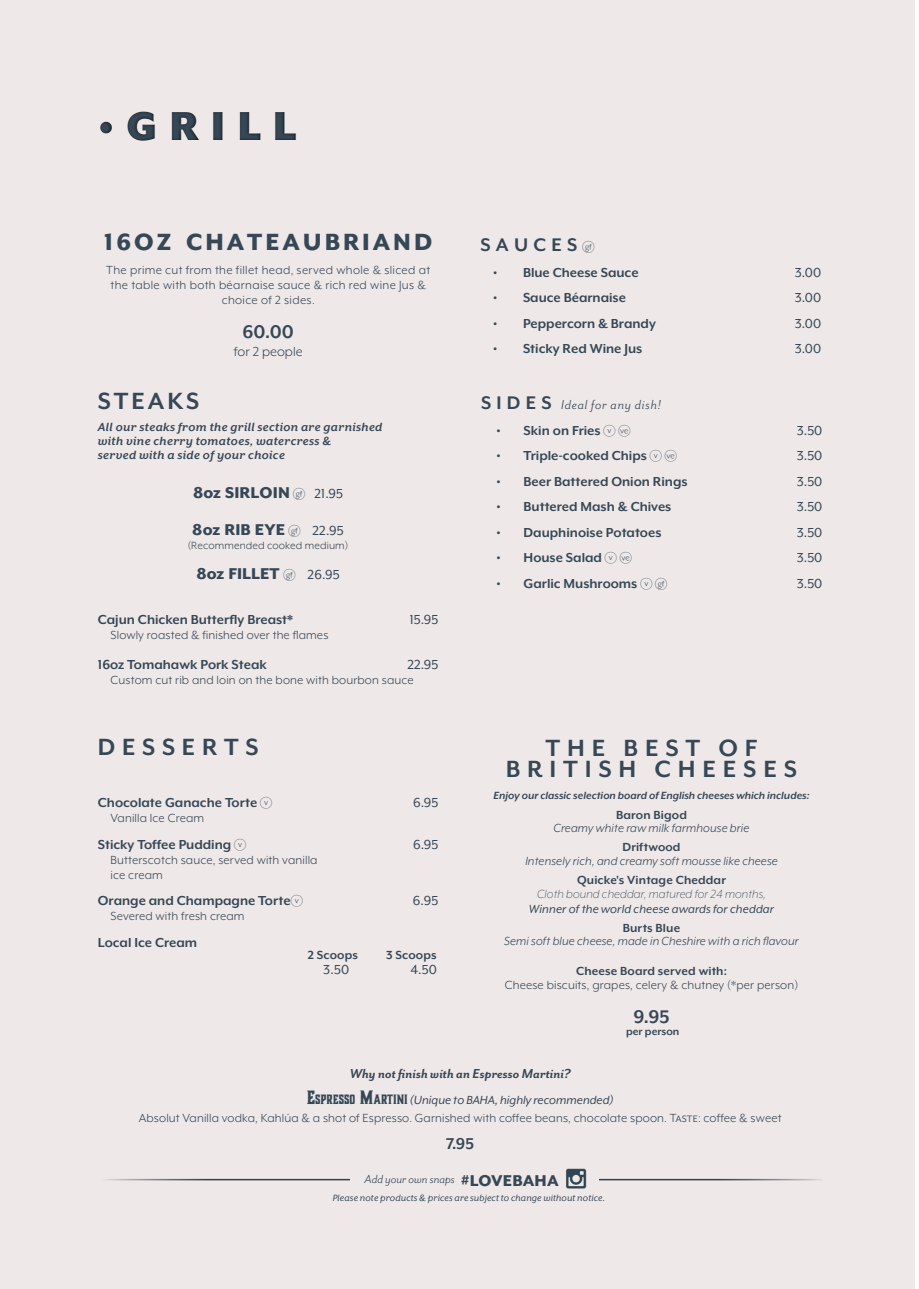
<style>
.page{position:relative;width:919px;height:1289px;background:#fff}
.page>*{position:absolute;margin:0;border:0;box-sizing:border-box;transform-origin:0 0}
.t1{font:900 46.5px "Mr Eaves XL Mod OT";letter-spacing:.25em;color:#364755}
.Menu_-_Section_Title{font:700 27px/21px "Mr Eaves San OT";letter-spacing:.25em;color:#364755;text-align:center}
.Menu_-_Section_Title-2{font:800 27px "Mr Eaves XL Mod OT";letter-spacing:.11em;color:#364755}
.Menu_-_Section_Title-3{font:700 27px "Mr Eaves XL Mod OT";letter-spacing:.25em;color:#364755}
.Menu_-_Dish_Name{font:700 21px "Mr Eaves XL Mod OT";color:#364755}
.Menu_-_Section_Title-4{font:700 21px "Mr Eaves XL Mod OT";letter-spacing:.25em;color:#364755}
.Menu_-_Description{font:800 18px "Mr Eaves XL Mod OT";letter-spacing:.01em;color:#364755}
.Menu_-_Section_Title-5{font:800 18px "Mr Eaves XL Mod OT";letter-spacing:.01em;color:#364755}
.Menu_-_Dish_Name-2{font:700 18px "Mr Eaves XL Mod OT";color:#364755}
.Menu_-_Dish_Name-3{font:700 15px "Mr Eaves XL Mod OT";color:#364755}
.Menu_-_Description-2{font:15px "Mr Eaves XL Mod OT";color:#364755}
.Menu_-_Dish_Name-4{font:italic 700 15px "Mr Eaves San OT";color:#364755}
.Menu_-_Dish_Name-5{font:15px "Mr Eaves XL Mod OT";color:#364755}
.Menu_-_Description-3{font:700 15px "Mr Eaves XL Mod OT";color:#364755}
.Menu_-_Dish_Name-6{font:italic 15px "Mr Eaves San OT";letter-spacing:.05em;color:#364755}
.Menu_-_Dish_Name-7{font:15px "Mr Eaves XL Mod OT";color:#364755}
.Menu_-_Section_Title-6{font:15px "Mr Eaves XL Mod OT";color:#364755}
.Menu_-_Description-4{font:13.5px/15px "Mr Eaves XL Mod OT";letter-spacing:.01em;color:#364755}
.Menu_-_Dish_Name-8{font:13.5px/15px "Mr Eaves XL Mod OT";letter-spacing:.025em;color:#364755;text-align:center}
.Menu_-_Dish_Name-9{font:italic 13.5px "Mr Eaves XL Mod OT";letter-spacing:.01em;color:#364755}
.Menu_-_Section_Title-7{font:italic 700 13.5px/13.5px "Mr Eaves XL San OT";letter-spacing:.025em;color:#364755}
.DrinkMenu_-_Drink_Na{font:13.5px "Mr Eaves XL Mod OT";letter-spacing:.01em;color:#364755}
.Menu_-_Dish_Name-10{font:700 13.5px "Mr Eaves XL Mod OT";letter-spacing:.01em;color:#364755}
.Menu_-_Dish_Name-11{font:italic 13.5px "Mr Eaves XL Mod OT";letter-spacing:.01em;color:#364755}
.Menu_-_Dish_Name-12{font:italic 300 13.5px "Mr Eaves XL Mod OT";letter-spacing:.01em;color:#364755}
.t2{font:italic 13.5px "Mr Eaves San OT";color:#364755}
.Menu_-_Dish_Name-13{font:italic 700 12px "Mr Eaves XL Mod OT";color:#364755}
.Menu_-_Description-5{font:12px "Mr Eaves XL Mod OT";letter-spacing:.01em;color:#364755}
.Menu_-_Dish_Name-14{font:700 12px "Mr Eaves XL Mod OT";color:#364755}
.Drink_Menu_-_Sizes{font:italic 10.5px "Mr Eaves XL San OT";letter-spacing:.01em;color:#364755}
.s1{font-family:"Mr Eaves XL Mod OT";font-weight:700;font-style:normal;font-size:21px}
.s2{font-family:"Charcuterie Block";font-weight:700;font-style:normal;font-size:18px}
.s3{font-family:"Charcuterie Block";font-weight:700;font-style:normal;font-size:12.6px}
.s4{font-family:"Mr Eaves XL Mod OT";font-weight:800;font-style:normal;font-size:18px}
</style>
<div class="page">
<div style="left:0;top:0;width:914px;height:1288px;background:#eee8e8"></div>
<hr style="left:97px;top:1178px;width:725px;height:2px;background:#fff">
<div style="left:351px;top:1159px;width:248px;height:40px;background:#eee8e8"></div>
<img style="left:566px;top:1168px;width:21px;height:20px">
<h1 class="t1" style="left:98px;top:103px;width:199px">•GRILL</h1>
<p class="Menu_-_Section_Title-2" style="left:104px;top:229px;width:329px">16OZ CHATEAUBRIAND</p>
<p class="Menu_-_Dish_Name-8" style="left:106px;top:262px;width:325px">The prime cut from the fillet head, served whole &amp; sliced at the table with both béarnaise sauce &amp; rich red wine Jus &amp; choice of 2 sides.</p>
<p class="Menu_-_Dish_Name" style="left:242px;top:321px;width:53px">60.00</p>
<p class="Menu_-_Dish_Name-7" style="left:234px;top:344px;width:70px">for 2 people</p>
<p class="Menu_-_Section_Title-3" style="left:98px;top:387px;width:103px">STEAKS</p>
<p class="Menu_-_Section_Title-7" style="left:98px;top:420px;width:286px">All our steaks from the grill section are garnished with vine cherry tomatoes, watercress &amp;<br>served with a side of your choice</p>
<p class="Menu_-_Section_Title-5" style="left:193px;top:483px;width:98px">8oz SIRLOIN</p>
<p class="Menu_-_Section_Title-6" style="left:314px;top:485px;width:30px">21.95</p>
<p class="Menu_-_Description" style="left:192px;top:520px;width:94px">8oz RIB EYE</p>
<p class="Menu_-_Description-2" style="left:312px;top:523px;width:33px">22.95</p>
<p class="Menu_-_Description-5" style="left:188px;top:539px;width:162px">(Recommended cooked medium)</p>
<p class="Menu_-_Description" style="left:196px;top:564px;width:85px">8oz FILLET</p>
<p class="Menu_-_Description-2" style="left:307px;top:566px;width:34px">26.95</p>
<p class="Menu_-_Dish_Name-3" style="left:98px;top:611px;width:197px">Cajun Chicken Butterfly Breast*</p>
<p class="Menu_-_Dish_Name-5" style="left:410px;top:611px;width:30px">15.95</p>
<p class="Menu_-_Description-4" style="left:111px;top:627px;width:219px">Slowly roasted &amp; finished over the flames</p>
<p class="Menu_-_Description-3" style="left:98px;top:656px;width:170px">16oz Tomahawk Pork Steak</p>
<p class="Menu_-_Description-2" style="left:407px;top:656px;width:32px">22.95</p>
<p class="Menu_-_Description-4" style="left:111px;top:672px;width:304px">Custom cut rib and loin on the bone with bourbon sauce</p>
<p class="Menu_-_Section_Title-3" style="left:98px;top:733px;width:162px">DESSERTS</p>
<p class="Menu_-_Dish_Name-3" style="left:98px;top:795px;width:161px">Chocolate Ganache Torte</p>
<p class="Menu_-_Dish_Name-5" style="left:413px;top:795px;width:26px">6.95</p>
<p class="Menu_-_Description-4" style="left:111px;top:810px;width:95px">Vanilla Ice Cream</p>
<p class="Menu_-_Dish_Name-3" style="left:98px;top:836px;width:135px">Sticky Toffee Pudding</p>
<p class="Menu_-_Dish_Name-5" style="left:413px;top:836px;width:26px">6.95</p>
<p class="Menu_-_Description-4" style="left:111px;top:852px;width:208px">Butterscotch sauce, served with vanilla ice cream</p>
<p class="Menu_-_Dish_Name-3" style="left:98px;top:893px;width:194px">Orange and Champagne Torte</p>
<p class="Menu_-_Dish_Name-5" style="left:413px;top:893px;width:27px">6.95</p>
<p class="Menu_-_Description-4" style="left:111px;top:908px;width:135px">Severed with fresh cream</p>
<p class="Menu_-_Dish_Name-3" style="left:98px;top:934px;width:101px">Local Ice Cream</p>
<p class="Menu_-_Dish_Name-10" style="left:308px;top:947px;width:52px">2 Scoops</p>
<p class="Menu_-_Dish_Name-10" style="left:386px;top:947px;width:52px">3 Scoops</p>
<p class="Menu_-_Dish_Name-5" style="left:323px;top:961px;width:27px">3.50</p>
<p class="Menu_-_Dish_Name-5" style="left:410px;top:961px;width:28px">4.50</p>
<p class="Menu_-_Section_Title-4" style="left:480px;top:234px;width:98px">SAUCES</p>
<p class="Menu_-_Dish_Name-3" style="left:493px;top:265px;width:147px">• Blue Cheese Sauce</p>
<p class="Menu_-_Description-2" style="left:794px;top:265px;width:28px">3.00</p>
<p class="Menu_-_Dish_Name-3" style="left:493px;top:290px;width:134px">• Sauce Béarnaise</p>
<p class="Menu_-_Description-2" style="left:794px;top:290px;width:28px">3.00</p>
<p class="Menu_-_Dish_Name-3" style="left:493px;top:316px;width:164px">• Peppercorn &amp; Brandy</p>
<p class="Menu_-_Description-2" style="left:794px;top:316px;width:28px">3.00</p>
<p class="Menu_-_Dish_Name-3" style="left:493px;top:341px;width:151px">• Sticky Red Wine Jus</p>
<p class="Menu_-_Description-2" style="left:794px;top:341px;width:28px">3.00</p>
<p class="Menu_-_Dish_Name-6" style="left:481px;top:396px;width:181px"><span class="s1">S I D E S</span> Ideal for any dish!</p>
<p class="Menu_-_Dish_Name-3" style="left:496px;top:423px;width:105px">• Skin on Fries</p>
<p class="Menu_-_Description-2" style="left:796px;top:423px;width:27px">3.50</p>
<p class="Menu_-_Dish_Name-3" style="left:496px;top:448px;width:152px">• Triple-cooked Chips</p>
<p class="Menu_-_Description-2" style="left:796px;top:448px;width:27px">3.50</p>
<p class="Menu_-_Dish_Name-3" style="left:496px;top:474px;width:192px">• Beer Battered Onion Rings</p>
<p class="Menu_-_Description-2" style="left:796px;top:474px;width:27px">3.50</p>
<p class="Menu_-_Dish_Name-3" style="left:496px;top:499px;width:176px">• Buttered Mash &amp; Chives</p>
<p class="Menu_-_Description-2" style="left:796px;top:499px;width:27px">3.50</p>
<p class="Menu_-_Dish_Name-3" style="left:496px;top:525px;width:166px">• Dauphinoise Potatoes</p>
<p class="Menu_-_Description-2" style="left:796px;top:525px;width:27px">3.50</p>
<p class="Menu_-_Dish_Name-3" style="left:496px;top:550px;width:107px">• House Salad</p>
<p class="Menu_-_Description-2" style="left:796px;top:550px;width:27px">3.50</p>
<p class="Menu_-_Dish_Name-3" style="left:496px;top:576px;width:142px">• Garlic Mushrooms</p>
<p class="Menu_-_Description-2" style="left:796px;top:576px;width:27px">3.50</p>
<p class="Menu_-_Section_Title" style="left:505px;top:738px;width:293px">THE BEST OF<br>BRITISH CHEESES</p>
<p class="Menu_-_Dish_Name-13" style="left:493px;top:789px;width:317px">Enjoy our classic selection board of English cheeses which includes:</p>
<p class="Menu_-_Dish_Name-10" style="left:616px;top:807px;width:72px">Baron Bigod</p>
<p class="Menu_-_Dish_Name-9" style="left:553px;top:821px;width:197px">Creamy white raw milk farmhouse brie</p>
<p class="Menu_-_Dish_Name-10" style="left:622px;top:840px;width:59px">Driftwood</p>
<p class="Menu_-_Dish_Name-9" style="left:525px;top:854px;width:254px">Intensely rich, and creamy soft mousse like cheese</p>
<p class="Menu_-_Dish_Name-10" style="left:577px;top:873px;width:150px">Quicke's Vintage Cheddar</p>
<p class="Menu_-_Dish_Name-12" style="left:537px;top:886px;width:230px">Cloth bound cheddar, matured for 24 months,</p>
<p class="Menu_-_Dish_Name-11" style="left:529px;top:901px;width:247px">Winner of the world cheese awards for cheddar</p>
<p class="Menu_-_Dish_Name-10" style="left:622px;top:921px;width:59px">Burts Blue</p>
<p class="Menu_-_Dish_Name-9" style="left:504px;top:934px;width:296px">Semi soft blue cheese, made in Cheshire with a rich flavour</p>
<p class="Menu_-_Dish_Name-10" style="left:576px;top:964px;width:152px">Cheese Board served with:</p>
<p class="Menu_-_Dish_Name-8" style="left:504px;top:977px;width:295px">Cheese biscuits, grapes, celery &amp; chutney (*per person)</p>
<p class="Menu_-_Dish_Name" style="left:633px;top:1005px;width:37px">9.95</p>
<p class="Menu_-_Dish_Name-14" style="left:626px;top:1025px;width:55px">per person</p>
<p class="Menu_-_Dish_Name-4" style="left:350px;top:1065px;width:222px">Why not finish with an Espresso Martini?</p>
<p class="Menu_-_Dish_Name-11" style="left:307px;top:1093px;width:308px"><span class="s2">E</span><span class="s3">SPRESSO</span> <span class="s2">M</span><span class="s3">ARTINI</span> (Unique to BAHA, highly recommended)</p>
<p class="DrinkMenu_-_Drink_Na" style="left:139px;top:1111px;width:644px">Absolut Vanilla vodka, Kahlúa &amp; a shot of Espresso. Garnished with coffee beans, chocolate spoon. Taste: coffee &amp; sweet</p>
<p class="Menu_-_Dish_Name-2" style="left:446px;top:1134px;width:29px">7.95</p>
<p class="t2" style="left:364px;top:1171px;width:196px">Add your own snaps <span class="s4">#LOVEBAHA</span></p>
<p class="Drink_Menu_-_Sizes" style="left:333px;top:1192px;width:274px">Please note products &amp; prices are subject to change without notice.</p>
</div>
